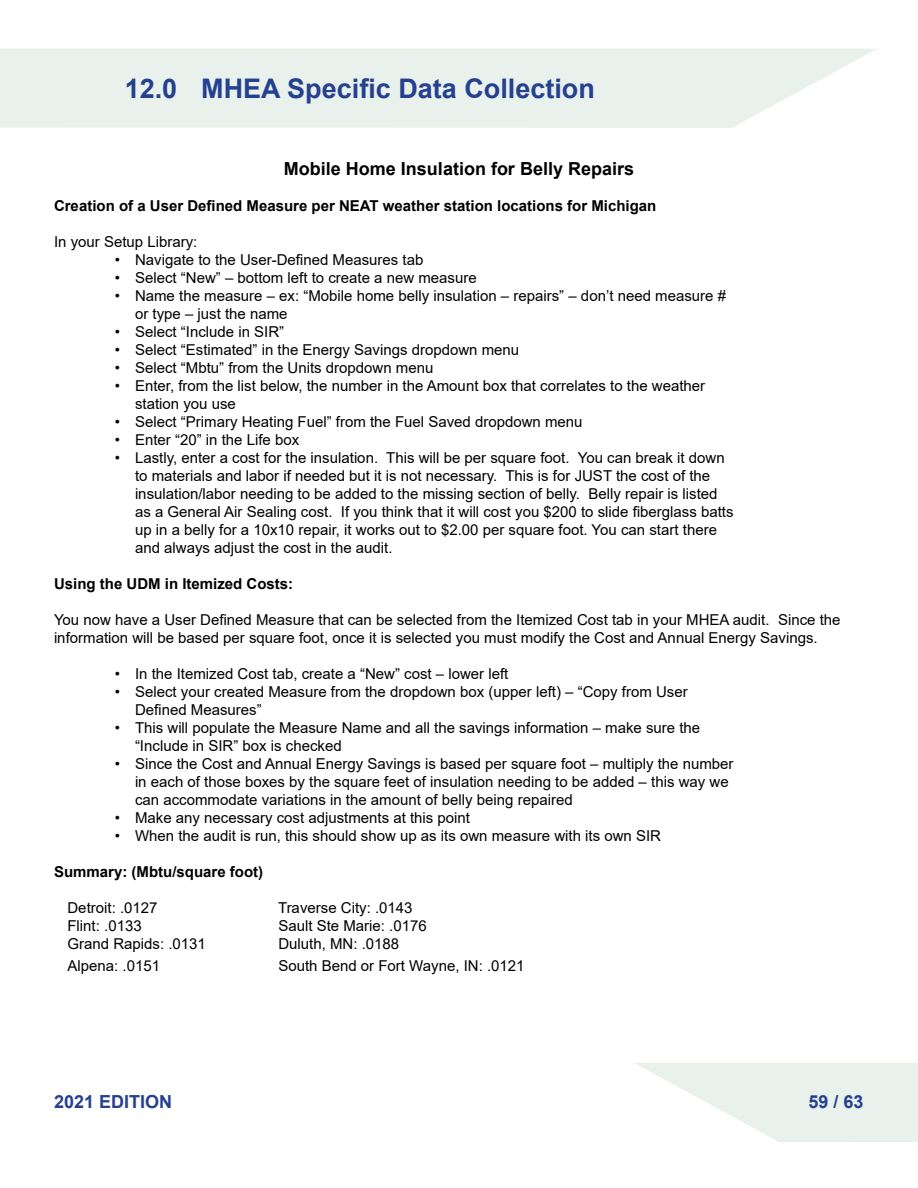
<style>
.page{position:relative;width:918px;height:1188px;background:#fff}
.page>*{position:absolute;margin:0;border:0;box-sizing:border-box;transform-origin:0 0}
.t1{font:700 27px "Arial";color:#25408f}
.t2{font:700 18px "Arial";color:#000}
.t3{font:700 18px "Arial";color:#25408f}
.t4{font:15px/18px "Arial";color:#000}
.t5{font:700 15px "Arial";color:#000}
</style>
<div class="page">
<svg style="left:635px;top:1063px;width:283px;height:79px"></svg>
<svg style="left:0;top:49px;width:876px;height:79px;background:#eaf2ee"></svg>
<h1 class="t1" style="left:125px;top:70px;width:472px">12.0 MHEA Specific Data Collection</h1>
<p class="t2" style="left:284px;top:156px;width:352px">Mobile Home Insulation for Belly Repairs</p>
<p class="t5" style="left:54px;top:195px;width:604px">Creation of a User Defined Measure per NEAT weather station locations for Michigan</p>
<p class="t4" style="left:54px;top:233px;width:145px">In your Setup Library:</p>
<p class="t4" style="left:115px;top:251px;width:310px">• Navigate to the User-Defined Measures tab</p>
<p class="t4" style="left:115px;top:269px;width:364px">• Select “New” – bottom left to create a new measure</p>
<p class="t4" style="left:135px;top:287px;width:593px;text-indent:-20px">• Name the measure – ex: “Mobile home belly insulation – repairs” – don’t need measure # or type – just the name</p>
<p class="t4" style="left:115px;top:323px;width:171px">• Select “Include in SIR”</p>
<p class="t4" style="left:115px;top:341px;width:406px">• Select “Estimated” in the Energy Savings dropdown menu</p>
<p class="t4" style="left:115px;top:359px;width:320px">• Select “Mbtu” from the Units dropdown menu</p>
<p class="t4" style="left:135px;top:377px;width:572px;text-indent:-20px">• Enter, from the list below, the number in the Amount box that correlates to the weather station you use</p>
<p class="t4" style="left:115px;top:413px;width:469px">• Select “Primary Heating Fuel” from the Fuel Saved dropdown menu</p>
<p class="t4" style="left:115px;top:431px;width:186px">• Enter “20” in the Life box</p>
<p class="t4" style="left:135px;top:449px;width:600px;text-indent:-20px">• Lastly, enter a cost for the insulation. This will be per square foot. You can break it down to materials and labor if needed but it is not necessary. This is for JUST the cost of the insulation/labor needing to be added to the missing section of belly. Belly repair is listed as a General Air Sealing cost. If you think that it will cost you $200 to slide fiberglass batts up in a belly for a 10x10 repair, it works out to $2.00 per square foot. You can start there and always adjust the cost in the audit.</p>
<p class="t5" style="left:54px;top:573px;width:241px">Using the UDM in Itemized Costs:</p>
<p class="t4" style="left:54px;top:611px;width:788px">You now have a User Defined Measure that can be selected from the Itemized Cost tab in your MHEA audit. Since the information will be based per square foot, once it is selected you must modify the Cost and Annual Energy Savings.</p>
<p class="t4" style="left:115px;top:665px;width:395px">• In the Itemized Cost tab, create a “New” cost – lower left</p>
<p class="t4" style="left:135px;top:683px;width:554px;text-indent:-20px">• Select your created Measure from the dropdown box (upper left) – “Copy from User<br>Defined Measures”</p>
<p class="t4" style="left:135px;top:719px;width:567px;text-indent:-20px">• This will populate the Measure Name and all the savings information – make sure the “Include in SIR” box is checked</p>
<p class="t4" style="left:135px;top:755px;width:600px;text-indent:-20px">• Since the Cost and Annual Energy Savings is based per square foot – multiply the number in each of those boxes by the square feet of insulation needing to be added – this way we can accommodate variations in the amount of belly being repaired</p>
<p class="t4" style="left:115px;top:809px;width:357px">• Make any necessary cost adjustments at this point</p>
<p class="t4" style="left:115px;top:827px;width:548px">• When the audit is run, this should show up as its own measure with its own SIR</p>
<p class="t5" style="left:54px;top:861px;width:211px">Summary: (Mbtu/square foot)</p>
<p class="t4" style="left:68px;top:899px;width:92px">Detroit: .0127</p>
<p class="t4" style="left:278px;top:899px;width:136px">Traverse City: .0143</p>
<p class="t4" style="left:67px;top:917px;width:76px">Flint: .0133</p>
<p class="t4" style="left:278px;top:917px;width:150px">Sault Ste Marie: .0176</p>
<p class="t4" style="left:67px;top:935px;width:140px">Grand Rapids: .0131</p>
<p class="t4" style="left:278px;top:935px;width:122px">Duluth, MN: .0188</p>
<p class="t4" style="left:67px;top:956px;width:94px">Alpena: .0151</p>
<p class="t4" style="left:278px;top:956px;width:248px">South Bend or Fort Wayne, IN: .0121</p>
<p class="t3" style="left:54px;top:1089px;width:120px">2021 EDITION</p>
<p class="t3" style="left:808px;top:1089px;width:57px">59 / 63</p>
</div>
